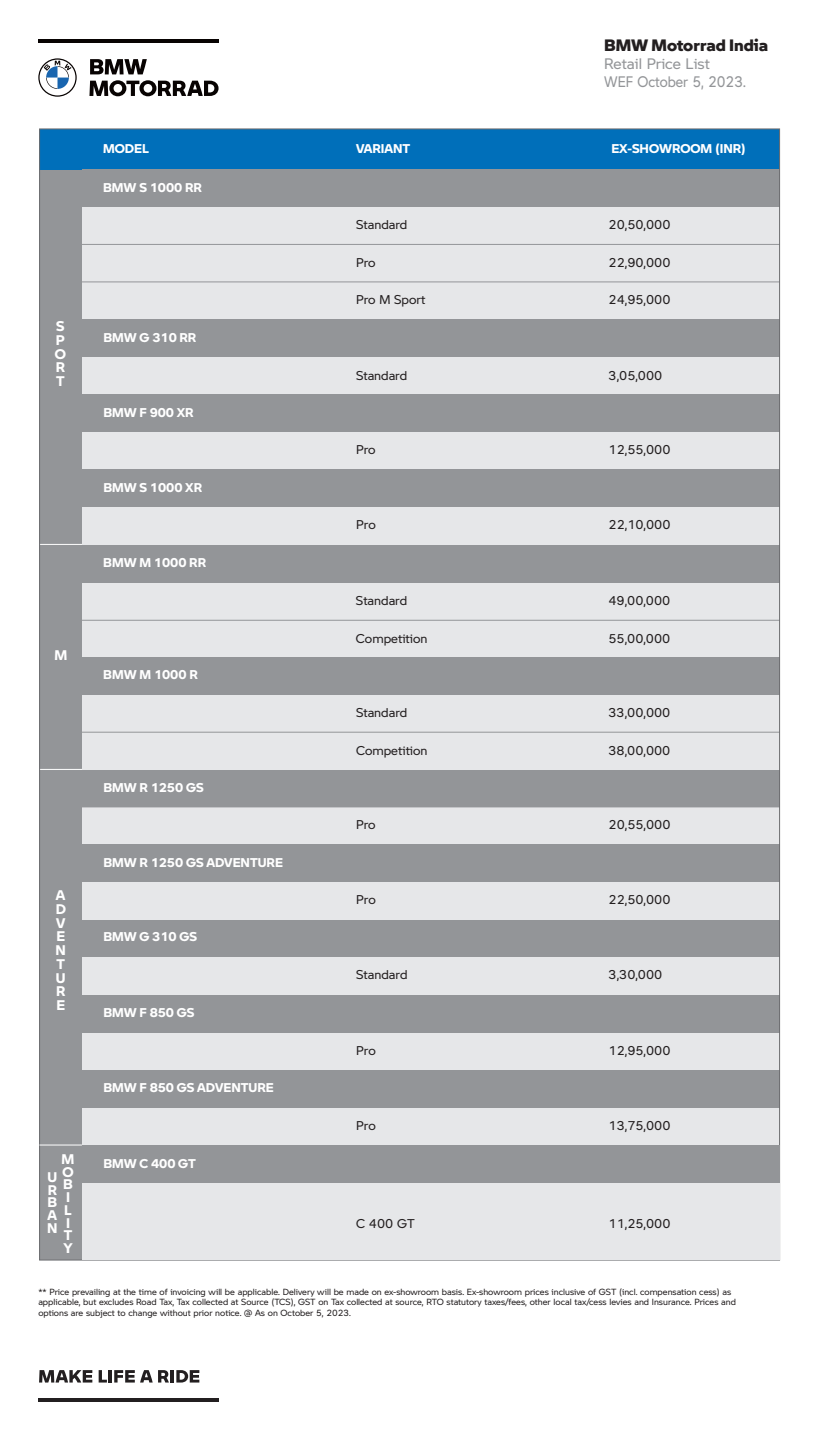
<style>
.page{position:relative;width:818px;height:1440px;background:#fff}
.page>*{position:absolute;margin:0;border:0;box-sizing:border-box;transform-origin:0 0}
.t1{font:800 16.25px "BMW Motorrad";color:#231f20}
.t2{font:15px/18px "BMW Motorrad";color:#939598}
.t3{font:700 13.75px/13.8px "BMW Motorrad";color:#fff;text-align:justify}
.t4{font:12.5px "BMW Motorrad";color:#231f20}
.t5{font:700 12.5px "BMW Motorrad";color:#fff}
.t6{font:8.75px/10.5px "BMW Motorrad";color:#231f20}
</style>
<div class="page">
<hr style="left:38px;top:39px;width:180px;height:4px;background:#080302">
<svg style="left:90px;top:59px;width:57px;height:15px"></svg>
<svg style="left:89px;top:80px;width:129px;height:16px"></svg>
<svg style="left:38px;top:58px;width:39px;height:39px"></svg>
<div style="left:40px;top:169px;width:42px;height:1091px;background:#939598"></div>
<div style="left:39px;top:129px;width:740px;height:40px;background:#006fba"></div>
<div style="left:82px;top:282px;width:697px;height:37px;background:#e6e7e9"></div>
<div style="left:82px;top:244px;width:697px;height:38px;background:#e6e7e9"></div>
<div style="left:82px;top:207px;width:697px;height:37px;background:#e6e7e9"></div>
<div style="left:82px;top:169px;width:697px;height:38px;background:#939598"></div>
<hr style="left:82px;top:282px;width:697px;height:1px;background:#939598">
<hr style="left:40px;top:544px;width:42px;height:1px;background:#fff">
<hr style="left:40px;top:769px;width:42px;height:1px;background:#fff">
<hr style="left:82px;top:244px;width:697px;height:1px;background:#939598">
<div style="left:82px;top:769px;width:697px;height:38px;background:#939598"></div>
<div style="left:82px;top:807px;width:697px;height:37px;background:#e6e7e9"></div>
<div style="left:82px;top:319px;width:697px;height:38px;background:#939598"></div>
<div style="left:82px;top:357px;width:697px;height:37px;background:#e6e7e9"></div>
<hr style="left:82px;top:807px;width:697px;height:1px;background:#939598">
<div style="left:82px;top:957px;width:697px;height:37px;background:#e6e7e9"></div>
<div style="left:82px;top:919px;width:697px;height:38px;background:#939598"></div>
<div style="left:82px;top:1033px;width:697px;height:37px;background:#e6e7e9"></div>
<div style="left:82px;top:995px;width:697px;height:38px;background:#939598"></div>
<div style="left:82px;top:1108px;width:697px;height:37px;background:#e6e7e9"></div>
<div style="left:82px;top:1070px;width:697px;height:38px;background:#939598"></div>
<div style="left:82px;top:882px;width:697px;height:37px;background:#e6e7e9"></div>
<div style="left:82px;top:844px;width:697px;height:38px;background:#939598"></div>
<div style="left:82px;top:432px;width:697px;height:37px;background:#e6e7e9"></div>
<div style="left:82px;top:507px;width:697px;height:37px;background:#e6e7e9"></div>
<div style="left:82px;top:394px;width:697px;height:38px;background:#939598"></div>
<div style="left:82px;top:469px;width:697px;height:38px;background:#939598"></div>
<div style="left:82px;top:583px;width:697px;height:37px;background:#e6e7e9"></div>
<div style="left:82px;top:620px;width:697px;height:38px;background:#e6e7e9"></div>
<div style="left:82px;top:545px;width:697px;height:38px;background:#939598"></div>
<hr style="left:82px;top:620px;width:697px;height:1px;background:#939598">
<div style="left:82px;top:695px;width:697px;height:37px;background:#e6e7e9"></div>
<div style="left:82px;top:732px;width:697px;height:38px;background:#e6e7e9"></div>
<div style="left:82px;top:657px;width:697px;height:38px;background:#939598"></div>
<hr style="left:82px;top:732px;width:697px;height:1px;background:#939598">
<div style="left:82px;top:1182px;width:697px;height:78px;background:#e6e7e9"></div>
<div style="left:82px;top:1145px;width:697px;height:38px;background:#939598"></div>
<hr style="left:39px;top:1145px;width:43px;height:1px;background:#fff">
<hr style="left:38px;top:1398px;width:180px;height:4px;background:#231f20">
<svg style="left:39px;top:1370px;width:53px;height:13px"></svg>
<svg style="left:99px;top:1370px;width:8px;height:13px"></svg>
<hr style="left:108px;top:1370px;width:4px;height:13px;background:#231f20">
<svg style="left:114px;top:1370px;width:38px;height:13px"></svg>
<svg style="left:158px;top:1370px;width:11px;height:13px"></svg>
<hr style="left:170px;top:1370px;width:4px;height:13px;background:#231f20">
<svg style="left:176px;top:1370px;width:23px;height:13px"></svg>
<h1 class="t1" style="left:604px;top:32px;width:165px">BMW Motorrad India</h1>
<h2 class="t2" style="left:604px;top:54px;width:143px">Retail Price List<br>WEF October 5, 2023.</h2>
<h3 class="t3" style="left:55px;top:319px;width:13px">S P O R T</h3>
<h3 class="t3" style="left:54px;top:648px;width:14px">M</h3>
<h3 class="t3" style="left:55px;top:888px;width:12px">A D V E N T U R E</h3>
<h3 class="t5" style="left:103px;top:138px;width:47px">MODEL</h3>
<h3 class="t5" style="left:356px;top:138px;width:56px">VARIANT</h3>
<h3 class="t5" style="left:611px;top:138px;width:136px">EX-SHOWROOM (INR)</h3>
<h3 class="t5" style="left:103px;top:178px;width:100px">BMW S 1000 RR</h3>
<h3 class="t4" style="left:356px;top:215px;width:53px">Standard</h3>
<h3 class="t4" style="left:608px;top:215px;width:63px">20,50,000</h3>
<h3 class="t4" style="left:356px;top:253px;width:21px">Pro</h3>
<h3 class="t4" style="left:356px;top:290px;width:71px">Pro M Sport</h3>
<h3 class="t4" style="left:608px;top:253px;width:63px">22,90,000</h3>
<h3 class="t4" style="left:608px;top:290px;width:63px">24,95,000</h3>
<h3 class="t5" style="left:103px;top:328px;width:94px">BMW G 310 RR</h3>
<h3 class="t5" style="left:103px;top:403px;width:92px">BMW F 900 XR</h3>
<h3 class="t5" style="left:103px;top:477px;width:100px">BMW S 1000 XR</h3>
<h3 class="t5" style="left:103px;top:553px;width:104px">BMW M 1000 RR</h3>
<h3 class="t5" style="left:103px;top:665px;width:96px">BMW M 1000 R</h3>
<h3 class="t5" style="left:103px;top:778px;width:102px">BMW R 1250 GS</h3>
<h3 class="t5" style="left:103px;top:853px;width:181px">BMW R 1250 GS ADVENTURE</h3>
<h3 class="t5" style="left:103px;top:927px;width:95px">BMW G 310 GS</h3>
<h3 class="t5" style="left:103px;top:1003px;width:93px">BMW F 850 GS</h3>
<h3 class="t5" style="left:103px;top:1078px;width:172px">BMW F 850 GS ADVENTURE</h3>
<h3 class="t4" style="left:356px;top:366px;width:53px">Standard</h3>
<h3 class="t4" style="left:608px;top:366px;width:55px">3,05,000</h3>
<h3 class="t4" style="left:356px;top:440px;width:21px">Pro</h3>
<h3 class="t4" style="left:608px;top:440px;width:63px">12,55,000</h3>
<h3 class="t4" style="left:356px;top:515px;width:21px">Pro</h3>
<h3 class="t4" style="left:608px;top:515px;width:63px">22,10,000</h3>
<h3 class="t4" style="left:356px;top:591px;width:53px">Standard</h3>
<h3 class="t4" style="left:608px;top:591px;width:63px">49,00,000</h3>
<h3 class="t4" style="left:356px;top:629px;width:73px">Competition</h3>
<h3 class="t4" style="left:608px;top:629px;width:63px">55,00,000</h3>
<h3 class="t4" style="left:356px;top:703px;width:53px">Standard</h3>
<h3 class="t4" style="left:608px;top:703px;width:63px">33,00,000</h3>
<h3 class="t4" style="left:356px;top:741px;width:73px">Competition</h3>
<h3 class="t4" style="left:608px;top:741px;width:63px">38,00,000</h3>
<h3 class="t4" style="left:356px;top:815px;width:21px">Pro</h3>
<h3 class="t4" style="left:608px;top:815px;width:63px">20,55,000</h3>
<h3 class="t4" style="left:356px;top:890px;width:21px">Pro</h3>
<h3 class="t4" style="left:608px;top:890px;width:63px">22,50,000</h3>
<h3 class="t4" style="left:356px;top:965px;width:53px">Standard</h3>
<h3 class="t4" style="left:608px;top:965px;width:55px">3,30,000</h3>
<h3 class="t4" style="left:356px;top:1041px;width:21px">Pro</h3>
<h3 class="t4" style="left:608px;top:1041px;width:63px">12,95,000</h3>
<h3 class="t4" style="left:356px;top:1116px;width:21px">Pro</h3>
<h3 class="t4" style="left:608px;top:1116px;width:63px">13,75,000</h3>
<h3 class="t3" style="left:62px;top:1152px;width:14px;line-height:12.8px;text-align:left">M<br>O<br>B<br>I<br>L<br>I<br>T<br>Y</h3>
<h3 class="t5" style="left:103px;top:1154px;width:94px">BMW C 400 GT</h3>
<h3 class="t3" style="left:47px;top:1170px;width:12px;line-height:12.8px">U R B A N</h3>
<h3 class="t4" style="left:356px;top:1214px;width:60px">C 400 GT</h3>
<h3 class="t4" style="left:608px;top:1214px;width:63px">11,25,000</h3>
<p class="t6" style="left:38px;top:1286px;width:698px">** Price prevailing at the time of invoicing will be applicable. Delivery will be made on ex-showroom basis. Ex-showroom prices inclusive of GST (incl. compensation cess) as applicable, but excludes Road Tax, Tax collected at Source (TCS), GST on Tax collected at source, RTO statutory taxes/fees, other local tax/cess levies and Insurance. Prices and options are subject to change without prior notice. @ As on October 5, 2023.</p>
</div>
